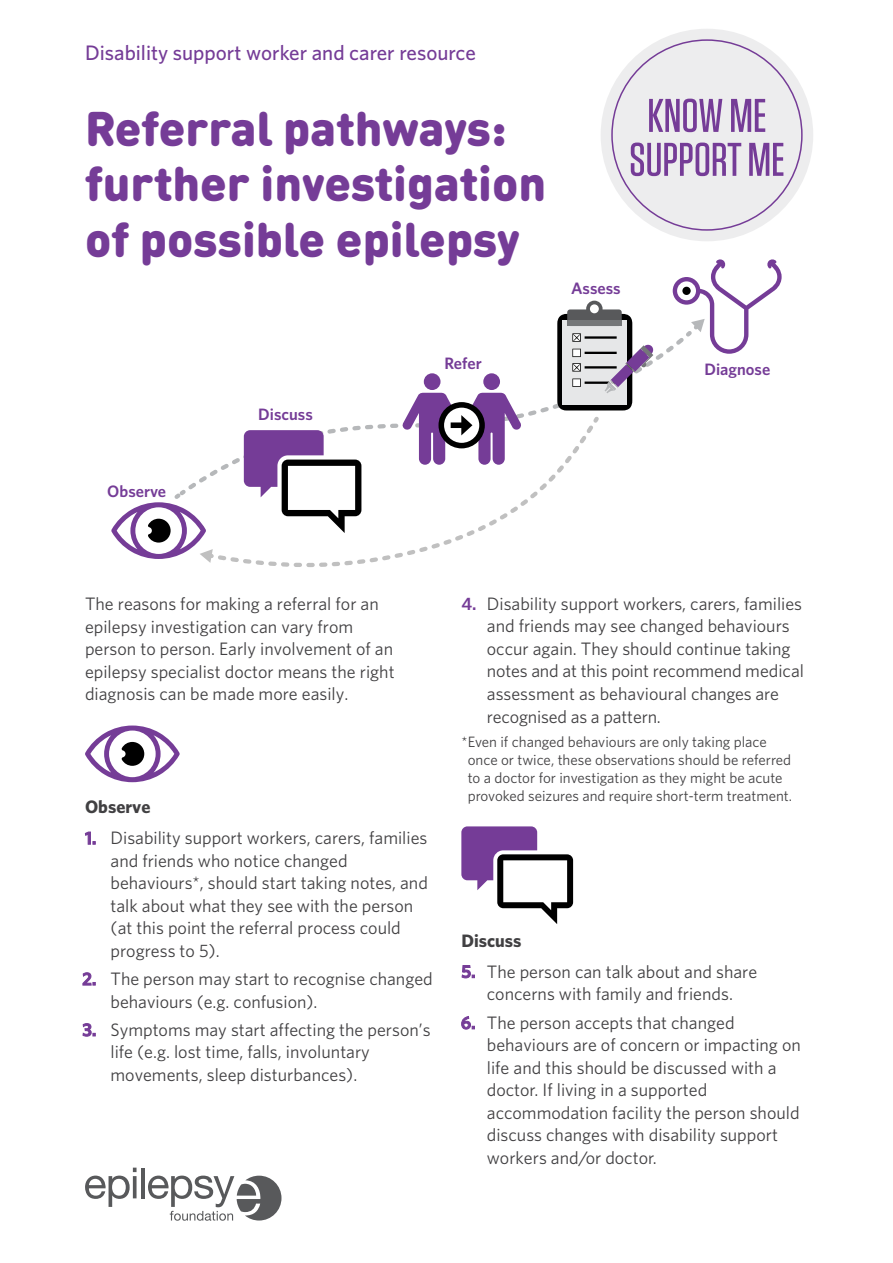
<style>
.page{position:relative;width:893px;height:1263px;background:#fff}
.page>*{position:absolute;margin:0;border:0;box-sizing:border-box;transform-origin:0 0}
.t1{font:900 48px/55.5px "DIN Round OT";color:#753c97}
.t2{font:500 21px "Whitney";color:#753c97}
.t3{font:18px/22.5px "Whitney";color:#414042}
.t4{font:700 18px "Whitney";color:#414042}
.t5{font:600 16.5px "Whitney";color:#753c97}
.t6{font:15px/18px "Whitney";color:#414042}
.s1{font-weight:600;color:#753c97}
</style>
<div class="page">
<hr style="left:141px;top:1167px;width:4px;height:31px;background:#58595b">
<svg style="left:85px;top:1167px;width:52px;height:40px"></svg>
<svg style="left:148px;top:1175px;width:133px;height:46px"></svg>
<div style="left:601px;top:29px;width:212px;height:212px;background:#e9e9ea;border-radius:50%"></div>
<svg style="left:631px;top:143px;width:152px;height:33px"></svg>
<svg style="left:649px;top:99px;width:116px;height:33px"></svg>
<svg style="left:85px;top:725px;width:95px;height:57px"></svg>
<svg style="left:461px;top:826px;width:112px;height:98px"></svg>
<svg style="left:111px;top:259px;width:671px;height:308px"></svg>
<p class="t2" style="left:85px;top:39px;width:392px">Disability support worker and carer resource</p>
<h1 class="t1" style="left:85px;top:100px;width:463px">Referral pathways: further investigation of possible epilepsy</h1>
<p class="t5" style="left:107px;top:480px;width:60px">Observe</p>
<p class="t5" style="left:258px;top:403px;width:56px">Discuss</p>
<p class="t5" style="left:444px;top:352px;width:39px">Refer</p>
<p class="t5" style="left:571px;top:277px;width:51px">Assess</p>
<p class="t5" style="left:704px;top:358px;width:67px">Diagnose</p>
<p class="t3" style="left:85px;top:592px;width:311px">The reasons for making a referral for an epilepsy investigation can vary from person to person. Early involvement of an epilepsy specialist doctor means the right diagnosis can be made more easily.</p>
<p class="t4" style="left:85px;top:795px;width:67px">Observe</p>
<p class="t3" style="left:111px;top:826px;width:319px;text-indent:-26px"><span class="s1">1.</span> Disability support workers, carers, families and friends who notice changed behaviours*, should start taking notes, and talk about what they see with the person (at this point the referral process could progress to 5).</p>
<p class="t3" style="left:111px;top:967px;width:324px;text-indent:-28px"><span class="s1">2.</span> The person may start to recognise changed behaviours (e.g. confusion).</p>
<p class="t3" style="left:111px;top:1018px;width:322px;text-indent:-28px"><span class="s1">3.</span> Symptoms may start affecting the person’s life (e.g. lost time, falls, involuntary movements, sleep disturbances).</p>
<p class="t3" style="left:487px;top:592px;width:319px;text-indent:-26px"><span class="s1">4.</span> Disability support workers, carers, families and friends may see changed behaviours occur again. They should continue taking notes and at this point recommend medical assessment as behavioural changes are recognised as a pattern.</p>
<p class="t6" style="left:468px;top:732px;width:326px;text-indent:-6px">*Even if changed behaviours are only taking place once or twice, these observations should be referred to a doctor for investigation as they might be acute provoked seizures and require short-term treatment.</p>
<p class="t4" style="left:461px;top:928px;width:62px">Discuss</p>
<p class="t3" style="left:461px;top:960px;width:297px;text-align:center"><span class="s1">5.</span> The person can talk about and share concerns with family and friends.</p>
<p class="t3" style="left:487px;top:1011px;width:315px;text-indent:-26px"><span class="s1">6.</span> The person accepts that changed behaviours are of concern or impacting on life and this should be discussed with a doctor. If living in a supported accommodation facility the person should discuss changes with disability support workers and/or doctor.</p>
</div>
